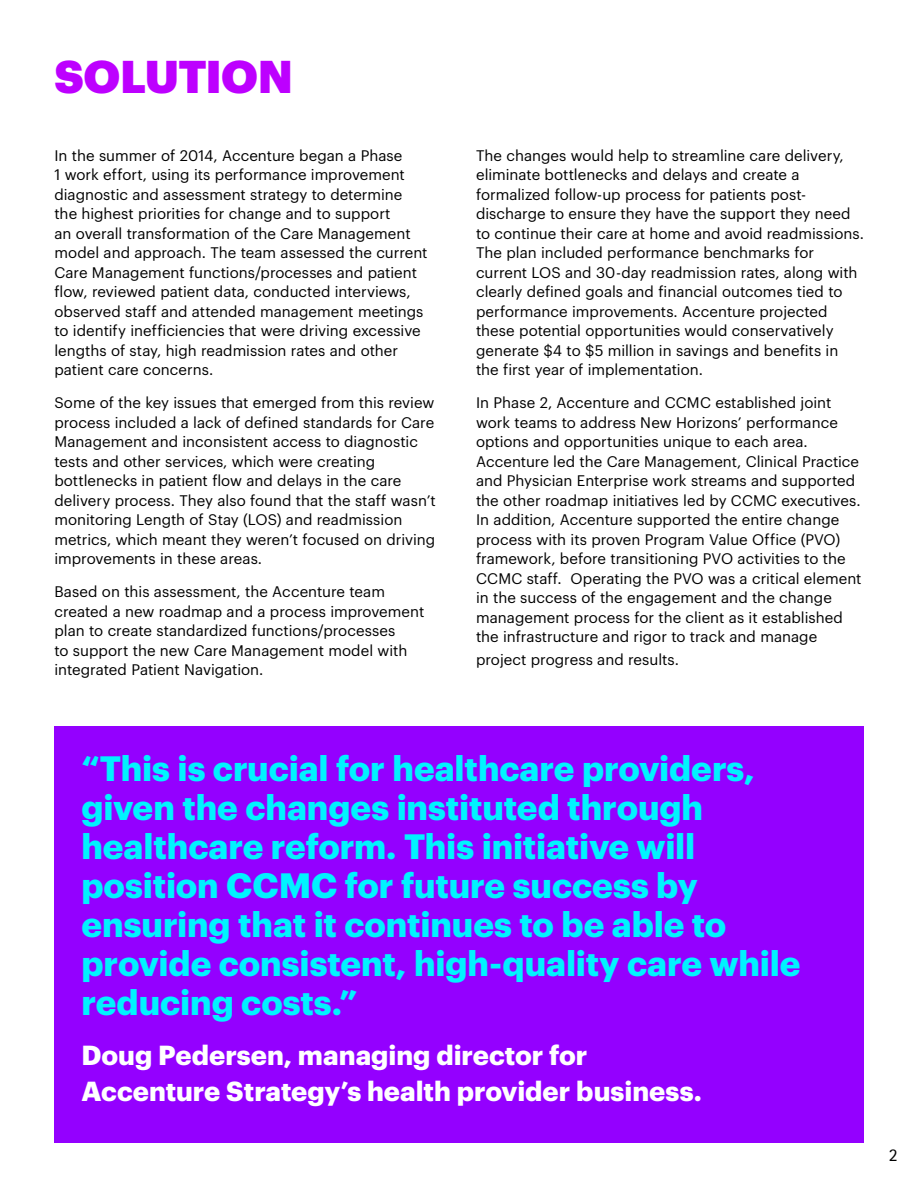
<style>
.page{position:relative;width:918px;height:1188px;background:#fff}
.page>*{position:absolute;margin:0;border:0;box-sizing:border-box;transform-origin:0 0}
.t1{font:900 45px "Graphik";letter-spacing:-.015em;color:#bd00ff}
.t2{font:700 34.5px/39px "Graphik";color:#00f3ff}
.t3{font:700 27px/36px "Graphik";color:#fff}
.t4{font:18px "Rotis Sans Seriffor ACN";color:#000}
.t5{font:15px/19.5px "Graphik";color:#000}
</style>
<div class="page">
<div style="left:54px;top:726px;width:810px;height:417px;background:#9400ff"></div>
<h1 class="t1" style="left:55px;top:41px;width:240px">SOLUTION</h1>
<p class="t5" style="left:54px;top:144px;width:375px">In the summer of 2014, Accenture began a Phase<br>1 work effort, using its performance improvement diagnostic and assessment strategy to determine the highest priorities for change and to support<br>an overall transformation of the Care Management model and approach. The team assessed the current Care Management functions/processes and patient flow, reviewed patient data, conducted interviews, observed staff and attended management meetings to identify inefficiencies that were driving excessive lengths of stay, high readmission rates and other patient care concerns.</p>
<p class="t5" style="left:54px;top:392px;width:383px">Some of the key issues that emerged from this review process included a lack of defined standards for Care Management and inconsistent access to diagnostic tests and other services, which were creating bottlenecks in patient flow and delays in the care delivery process. They also found that the staff wasn’t monitoring Length of Stay (LOS) and readmission metrics, which meant they weren’t focused on driving improvements in these areas.</p>
<p class="t5" style="left:54px;top:581px;width:371px">Based on this assessment, the Accenture team created a new roadmap and a process improvement plan to create standardized functions/processes<br>to support the new Care Management model with integrated Patient Navigation.</p>
<p class="t5" style="left:476px;top:144px;width:389px">The changes would help to streamline care delivery, eliminate bottlenecks and delays and create a formalized follow-up process for patients post&shy;discharge to ensure they have the support they need to continue their care at home and avoid readmissions.<br>The plan included performance benchmarks for current LOS and 30-day readmission rates, along with clearly defined goals and financial outcomes tied to performance improvements. Accenture projected these potential opportunities would conservatively generate $4 to $5 million in savings and benefits in the first year of implementation.</p>
<p class="t5" style="left:476px;top:392px;width:387px">In Phase 2, Accenture and CCMC established joint work teams to address New Horizons’ performance options and opportunities unique to each area.<br>Accenture led the Care Management, Clinical Practice and Physician Enterprise work streams and supported the other roadmap initiatives led by CCMC executives.<br>In addition, Accenture supported the entire change process with its proven Program Value Office (PVO) framework, before transitioning PVO activities to the CCMC staff. Operating the PVO was a critical element in the success of the engagement and the change management process for the client as it established the infrastructure and rigor to track and manage</p>
<p class="t5" style="left:476px;top:648px;width:204px">project progress and results.</p>
<p class="t2" style="left:81px;top:746px;width:720px">“This is crucial for healthcare providers, given the changes instituted through healthcare reform. This initiative will position CCMC for future success by ensuring that it continues to be able to provide consistent, high-quality care while reducing costs.”</p>
<h3 class="t3" style="left:81px;top:1035px;width:622px">Doug Pedersen, managing director for<br>Accenture Strategy’s health provider business.</h3>
<p class="t4" style="left:889px;top:1144px;width:10px">2</p>
</div>
